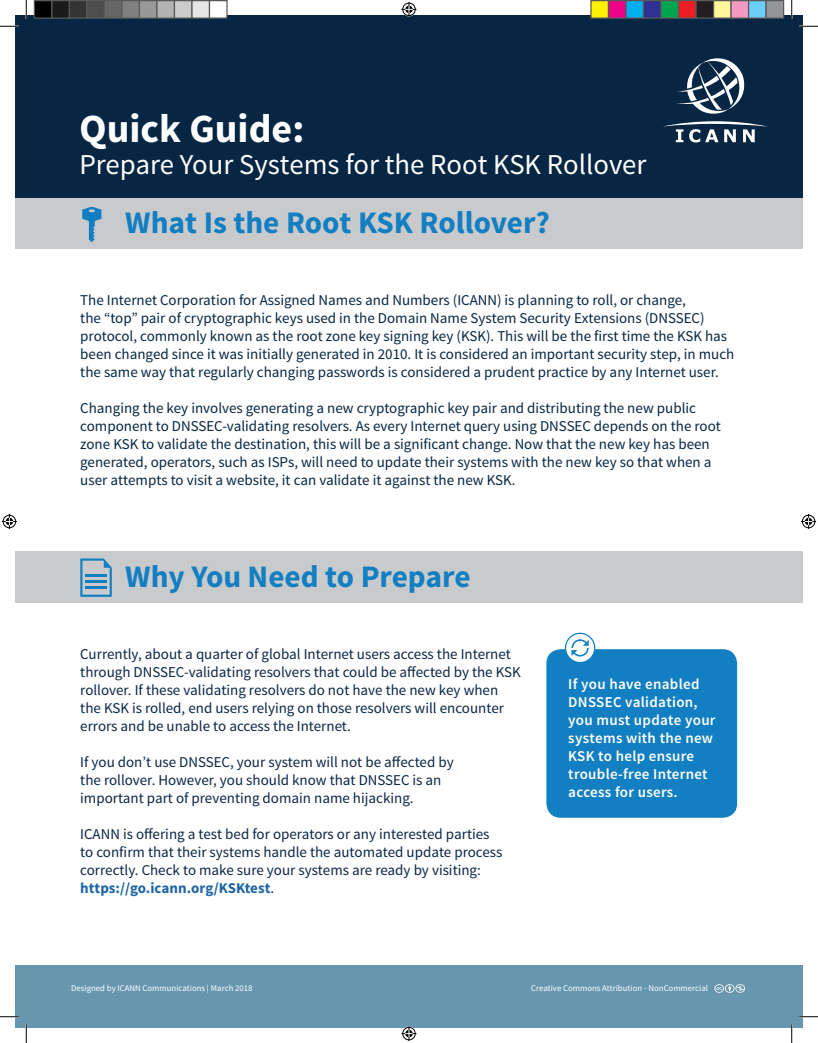
<style>
.page{position:relative;width:818px;height:1043px;background:#fff}
.page>*{position:absolute;margin:0;border:0;box-sizing:border-box;transform-origin:0 0}
.t1{font:700 40px "Source Sans Pro";color:#fff}
.t2{font:700 31.25px "Source Sans Pro";color:#127fc3}
.t3{font:28.75px "Source Sans Pro";color:#fff}
.t4{font:15px/18px "Source Sans Pro";color:#062643}
.t5{font:15px/18px "Source Sans Pro";color:#0b2647}
.t6{font:600 15px/18px "Source Sans Pro";letter-spacing:.02em;color:#fff}
.t7{font:8.75px "Source Sans Pro";color:#fff}
.s1{font-weight:700;color:#2066a4}
</style>
<div class="page">
<div style="left:15px;top:197px;width:787px;height:52px;background:#c9cacc"></div>
<div style="left:15px;top:550px;width:787px;height:52px;background:#c9cacc"></div>
<div style="left:545px;top:648px;width:192px;height:170px;background:#127fc3;border-radius:15px"></div>
<div style="left:545px;top:648px;width:193px;height:171px;border:1px solid #fff;border-radius:15px"></div>
<svg style="left:565px;top:633px;width:29px;height:29px"></svg>
<div style="left:565px;top:632px;width:30px;height:31px;border:1px solid #127fc3;border-radius:50%"></div>
<div style="left:15px;top:15px;width:787px;height:182px;background:#062643"></div>
<svg style="left:676px;top:58px;width:69px;height:56px"></svg>
<svg style="left:663px;top:121px;width:105px;height:21px"></svg>
<div style="left:15px;top:965px;width:787px;height:63px;background:#6797af"></div>
<svg style="left:714px;top:984px;width:31px;height:8px"></svg>
<svg style="left:82px;top:207px;width:19px;height:35px"></svg>
<svg style="left:80px;top:558px;width:32px;height:39px"></svg>
<hr style="left:85px;top:574px;width:22px;height:2px;background:#127fc3">
<hr style="left:85px;top:580px;width:22px;height:2px;background:#127fc3">
<hr style="left:85px;top:586px;width:22px;height:2px;background:#127fc3">
<svg style="left:571px;top:639px;width:17px;height:17px"></svg>
<svg style="left:0;top:25px;width:19px;height:2px"></svg>
<svg style="left:799px;top:25px;width:19px;height:2px"></svg>
<svg style="left:0;top:1016px;width:19px;height:1px"></svg>
<svg style="left:799px;top:1015px;width:19px;height:2px"></svg>
<svg style="left:25px;top:0;width:2px;height:19px"></svg>
<svg style="left:25px;top:1024px;width:2px;height:18px"></svg>
<svg style="left:790px;top:0;width:2px;height:19px"></svg>
<svg style="left:791px;top:1024px;width:1px;height:18px"></svg>
<svg style="left:401px;top:2px;width:15px;height:15px"></svg>
<svg style="left:401px;top:1026px;width:15px;height:15px"></svg>
<svg style="left:2px;top:514px;width:15px;height:15px"></svg>
<svg style="left:801px;top:514px;width:15px;height:15px"></svg>
<div style="left:34px;top:1px;width:18px;height:17px;background:#000"></div>
<div style="left:34px;top:0;width:18px;height:19px;border:1px solid #595959"></div>
<div style="left:52px;top:1px;width:17px;height:17px;background:#1a1a1a"></div>
<div style="left:51px;top:0;width:19px;height:19px;border:1px solid #595959"></div>
<div style="left:69px;top:1px;width:18px;height:17px;background:#333"></div>
<div style="left:69px;top:0;width:19px;height:19px;border:1px solid #595959"></div>
<div style="left:87px;top:1px;width:17px;height:17px;background:#4d4d4d"></div>
<div style="left:86px;top:0;width:19px;height:19px;border:1px solid #595959"></div>
<div style="left:104px;top:1px;width:18px;height:17px;background:#666"></div>
<div style="left:104px;top:0;width:18px;height:19px;border:1px solid #595959"></div>
<div style="left:122px;top:1px;width:17px;height:17px;background:#808080"></div>
<div style="left:121px;top:0;width:19px;height:19px;border:1px solid #595959"></div>
<div style="left:139px;top:1px;width:18px;height:17px;background:#999"></div>
<div style="left:139px;top:0;width:19px;height:19px;border:1px solid #595959"></div>
<div style="left:157px;top:1px;width:17px;height:17px;background:#b3b3b3"></div>
<div style="left:156px;top:0;width:19px;height:19px;border:1px solid #595959"></div>
<div style="left:174px;top:1px;width:18px;height:17px;background:#ccc"></div>
<div style="left:174px;top:0;width:18px;height:19px;border:1px solid #595959"></div>
<div style="left:192px;top:1px;width:17px;height:17px;background:#e6e6e6"></div>
<div style="left:191px;top:0;width:19px;height:19px;border:1px solid #595959"></div>
<div style="left:209px;top:1px;width:18px;height:17px;background:#fff"></div>
<div style="left:209px;top:0;width:19px;height:19px;border:1px solid #595959"></div>
<div style="left:591px;top:1px;width:17px;height:17px;background:#fff101"></div>
<div style="left:590px;top:0;width:19px;height:19px;border:1px solid #595959"></div>
<div style="left:608px;top:1px;width:18px;height:17px;background:#ed028c"></div>
<div style="left:608px;top:0;width:18px;height:19px;border:1px solid #595959"></div>
<div style="left:626px;top:1px;width:17px;height:17px;background:#00aeef"></div>
<div style="left:625px;top:0;width:19px;height:19px;border:1px solid #595959"></div>
<div style="left:643px;top:1px;width:18px;height:17px;background:#2e3092"></div>
<div style="left:642px;top:0;width:19px;height:19px;border:1px solid #595959"></div>
<div style="left:661px;top:1px;width:17px;height:17px;background:#00a54f"></div>
<div style="left:660px;top:0;width:19px;height:19px;border:1px solid #595959"></div>
<div style="left:678px;top:1px;width:18px;height:17px;background:#ee1d23"></div>
<div style="left:678px;top:0;width:18px;height:19px;border:1px solid #595959"></div>
<div style="left:696px;top:1px;width:17px;height:17px;background:#231f20"></div>
<div style="left:695px;top:0;width:19px;height:19px;border:1px solid #595959"></div>
<div style="left:713px;top:1px;width:18px;height:17px;background:#fff79a"></div>
<div style="left:712px;top:0;width:19px;height:19px;border:1px solid #595959"></div>
<div style="left:731px;top:1px;width:17px;height:17px;background:#f499c2"></div>
<div style="left:730px;top:0;width:19px;height:19px;border:1px solid #595959"></div>
<div style="left:748px;top:1px;width:18px;height:17px;background:#6bcff6"></div>
<div style="left:748px;top:0;width:18px;height:19px;border:1px solid #595959"></div>
<div style="left:766px;top:1px;width:17px;height:17px;background:#939598"></div>
<div style="left:765px;top:0;width:19px;height:19px;border:1px solid #595959"></div>
<p class="t1" style="left:79px;top:103px;width:226px">Quick Guide:</p>
<p class="t3" style="left:79px;top:146px;width:568px">Prepare Your Systems for the Root KSK Rollover</p>
<p class="t2" style="left:125px;top:202px;width:426px">What Is the Root KSK Rollover?</p>
<p class="t4" style="left:80px;top:291px;width:655px">The Internet Corporation for Assigned Names and Numbers (ICANN) is planning to roll, or change,<br>the “top” pair of cryptographic keys used in the Domain Name System Security Extensions (DNSSEC) protocol, commonly known as the root zone key signing key (KSK). This will be the first time the KSK has been changed since it was initially generated in 2010. It is considered an important security step, in much the same way that regularly changing passwords is considered a prudent practice by any Internet user.</p>
<p class="t4" style="left:80px;top:399px;width:642px">Changing the key involves generating a new cryptographic key pair and distributing the new public component to DNSSEC-validating resolvers. As every Internet query using DNSSEC depends on the root zone KSK to validate the destination, this will be a significant change. Now that the new key has been generated, operators, such as ISPs, will need to update their systems with the new key so that when a user attempts to visit a website, it can validate it against the new KSK.</p>
<p class="t2" style="left:125px;top:557px;width:347px">Why You Need to Prepare</p>
<p class="t5" style="left:80px;top:645px;width:442px">Currently, about a quarter of global Internet users access the Internet through DNSSEC-validating resolvers that could be affected by the KSK rollover. If these validating resolvers do not have the new key when</p>
<p class="t5" style="left:80px;top:699px;width:425px">the KSK is rolled, end users relying on those resolvers will encounter</p>
<p class="t5" style="left:80px;top:717px;width:272px">errors and be unable to access the Internet.</p>
<p class="t5" style="left:80px;top:753px;width:375px">If you don’t use DNSSEC, your system will not be affected by</p>
<p class="t5" style="left:80px;top:771px;width:363px">the rollover. However, you should know that DNSSEC is an</p>
<p class="t5" style="left:80px;top:789px;width:335px">important part of preventing domain name hijacking.</p>
<p class="t5" style="left:80px;top:825px;width:423px">ICANN is offering a test bed for operators or any interested parties to confirm that their systems handle the automated update process correctly. Check to make sure your systems are ready by visiting: <span class="s1">https://go.icann.org/KSKtest</span>.</p>
<p class="t6" style="left:568px;top:675px;width:149px">If you have enabled<br>DNSSEC validation, you must update your systems with the new<br>KSK to help ensure trouble-free Internet access for users.</p>
<p class="t7" style="left:71px;top:982px;width:183px">Designed by ICANN Communications | March 2018</p>
<p class="t7" style="left:531px;top:982px;width:178px">Creative Commons Attribution - NonCommercial</p>
</div>
